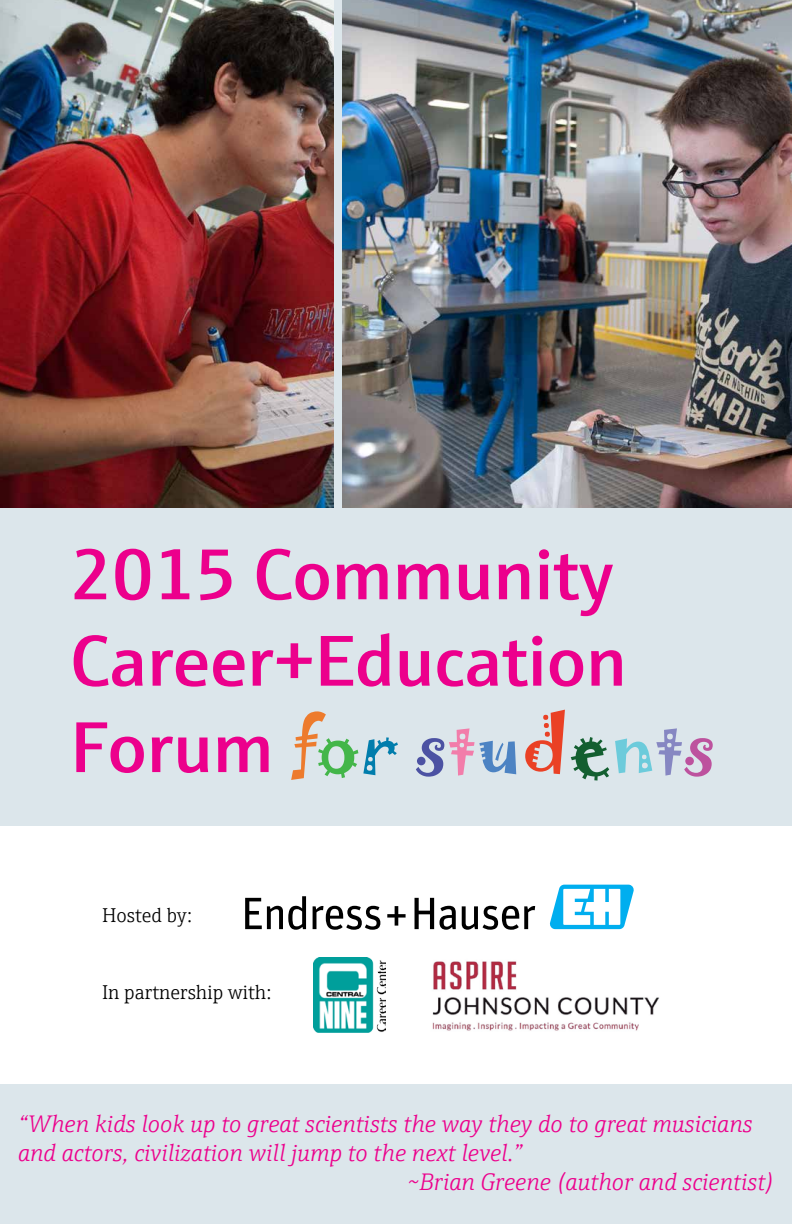
<style>
.page{position:relative;width:792px;height:1224px;background:#fff}
.page>*{position:absolute;margin:0;border:0;box-sizing:border-box;transform-origin:0 0}
.t1{font:600 72px/86.4px "E+H Sans";color:#ec008c}
.t2{font:italic 300 24px "E+H Serif";color:#ec008c}
.t3{font:300 20px "E+H Serif";color:#000}
.s1{font-family:"Jokerman";font-weight:400;color:#ed7b2d}
.s2{font-family:"Jokerman";font-weight:400;color:#43b649}
.s3{font-family:"Jokerman";font-weight:400;color:#007dac}
.s4{font-family:"Jokerman";font-weight:400;color:#4c52a3}
.s5{font-family:"Jokerman";font-weight:400;color:#f27daa}
.s6{font-family:"Jokerman";font-weight:400;color:#4c83c3}
.s7{font-family:"Jokerman";font-weight:400;color:#ea4125}
.s8{font-family:"Jokerman";font-weight:400;color:#135f30}
.s9{font-family:"Jokerman";font-weight:400;color:#6ccbdb}
.s10{font-family:"Jokerman";font-weight:400;color:#8687c2}
.s11{font-family:"Jokerman";font-weight:400;color:#bd529e}
</style>
<div class="page">
<div style="left:0;top:1084px;width:792px;height:140px;background:#dce6eb"></div>
<div style="left:0;top:0;width:792px;height:825px;background:#dce6eb"></div>
<img style="left:432px;top:961px;width:227px;height:70px">
<svg style="left:245px;top:896px;width:61px;height:34px"></svg>
<svg style="left:313px;top:906px;width:67px;height:24px"></svg>
<svg style="left:387px;top:906px;width:19px;height:20px"></svg>
<svg style="left:415px;top:898px;width:41px;height:32px"></svg>
<svg style="left:462px;top:906px;width:73px;height:24px"></svg>
<svg style="left:549px;top:885px;width:85px;height:44px"></svg>
<img style="left:313px;top:957px;width:72px;height:75px">
<img style="left:0;top:0;width:334px;height:508px">
<img style="left:342px;top:0;width:450px;height:508px">
<h1 class="t1" style="left:71px;top:526px;width:647px">2015 Community<br>Career+Education<br>Forum <span class="s1">f</span><span class="s2">o</span><span class="s3">r</span> <span class="s4">s</span><span class="s5">t</span><span class="s6">u</span><span class="s7">d</span><span class="s8">e</span><span class="s9">n</span><span class="s10">t</span><span class="s11">s</span></h1>
<p class="t3" style="left:103px;top:900px;width:91px">Hosted by:</p>
<p class="t3" style="left:103px;top:978px;width:170px">In partnership with:</p>
<p class="t2" style="left:18px;top:1106px;width:736px">“When kids look up to great scientists the way they do to great musicians</p>
<p class="t2" style="left:18px;top:1135px;width:506px">and actors, civilization will jump to the next level.”</p>
<p class="t2" style="left:406px;top:1164px;width:370px">~Brian Greene (author and scientist)</p>
</div>
